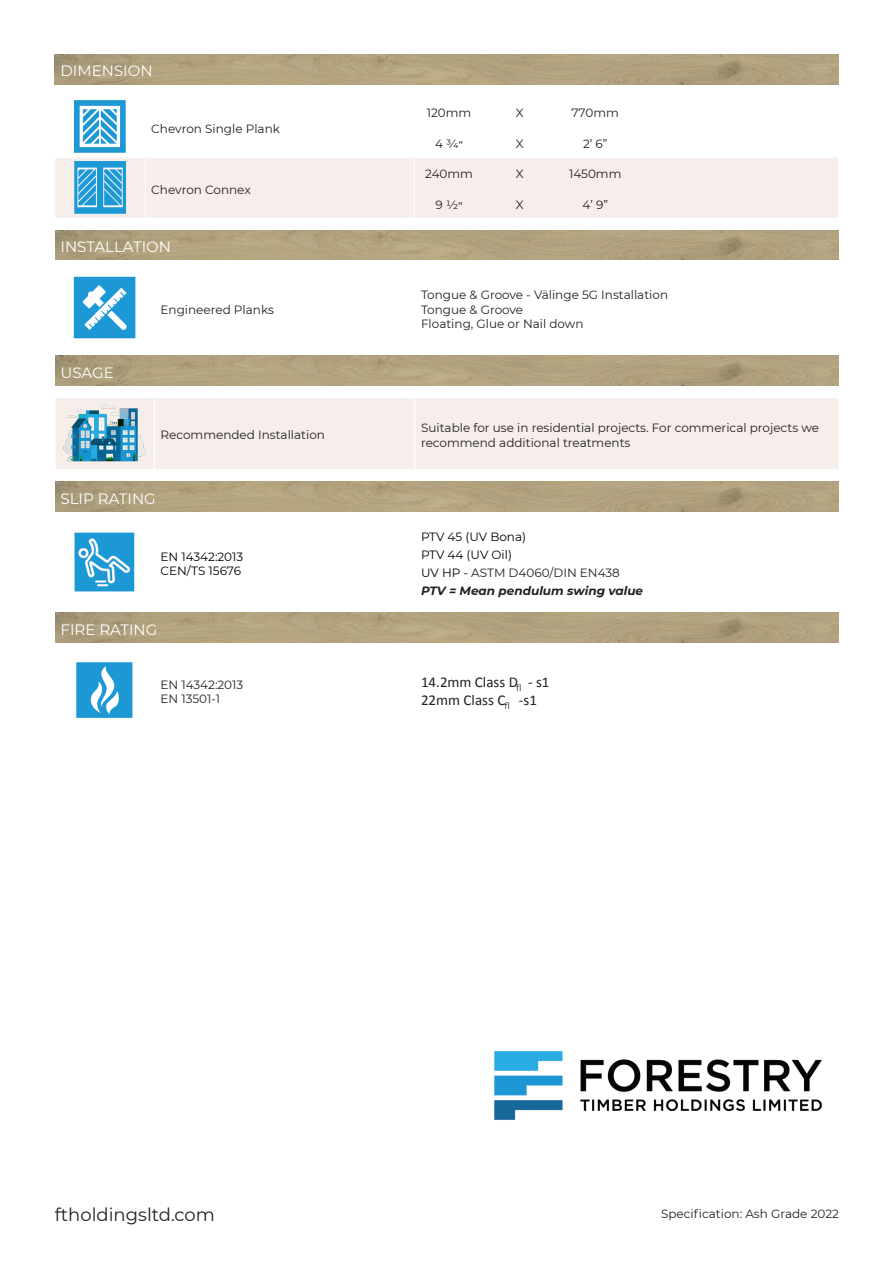
<style>
.page{position:relative;width:893px;height:1263px;background:#fff}
.page>*{position:absolute;margin:0;border:0;box-sizing:border-box;transform-origin:0 0}
.t1{font:18px "Montserrat";color:#231f20}
.Text_on_wood_centre{font:15px "Montserrat";color:#fff}
.t2{font:15px "Calibri";color:#231f20}
.t3{font:12px/14.4px "Montserrat";color:#231f20}
.t4{font:12px "Montserrat";color:#000}
.t5{font:italic 700 12px "Montserrat";color:#231f20}
.t6{font:9px "Montserrat";color:#231f20}
.s1{color:#000}
</style>
<div class="page">
<img style="left:494px;top:1051px;width:328px;height:69px">
<img style="left:55px;top:230px;width:784px;height:30px">
<img style="left:73px;top:276px;width:63px;height:63px">
<div style="left:56px;top:398px;width:783px;height:71px;background:#f6eeea"></div>
<hr style="left:154px;top:398px;width:1px;height:71px;background:#fff">
<hr style="left:415px;top:398px;width:1px;height:71px;background:#fff">
<img style="left:55px;top:356px;width:784px;height:29px">
<img style="left:62px;top:398px;width:85px;height:71px">
<img style="left:55px;top:481px;width:784px;height:30px">
<img style="left:74px;top:532px;width:61px;height:60px">
<div style="left:55px;top:158px;width:783px;height:60px;background:#f6eeea"></div>
<hr style="left:145px;top:158px;width:1px;height:30px;background:#fff">
<hr style="left:145px;top:188px;width:1px;height:30px;background:#fff">
<hr style="left:414px;top:158px;width:1px;height:30px;background:#fff">
<hr style="left:414px;top:188px;width:1px;height:30px;background:#fff">
<img style="left:55px;top:54px;width:783px;height:30px">
<img style="left:74px;top:100px;width:52px;height:53px">
<img style="left:72px;top:160px;width:56px;height:56px">
<img style="left:55px;top:612px;width:784px;height:30px">
<img style="left:76px;top:662px;width:57px;height:56px">
<p class="Text_on_wood_centre" style="left:61px;top:60px;width:94px">DIMENSION</p>
<p class="t3" style="left:151px;top:121px;width:130px">Chevron Single Plank</p>
<p class="t3" style="left:151px;top:182px;width:101px">Chevron Connex</p>
<p class="Text_on_wood_centre" style="left:61px;top:237px;width:112px">INSTALLATION</p>
<p class="Text_on_wood_centre" style="left:61px;top:362px;width:55px">USAGE</p>
<p class="t3" style="left:161px;top:302px;width:115px">Engineered Planks</p>
<p class="t3" style="left:427px;top:105px;width:46px">120mm</p>
<p class="t3" style="left:516px;top:105px;width:9px">X</p>
<p class="t3" style="left:572px;top:105px;width:49px">770mm</p>
<p class="t3" style="left:435px;top:136px;width:29px">4 3/4”</p>
<p class="t3" style="left:516px;top:136px;width:9px">X</p>
<p class="t3" style="left:583px;top:136px;width:26px">2’ 6”</p>
<p class="t3" style="left:425px;top:166px;width:49px">240mm</p>
<p class="t3" style="left:516px;top:166px;width:9px">X</p>
<p class="t3" style="left:569px;top:166px;width:54px">1450mm</p>
<p class="t3" style="left:435px;top:197px;width:29px">9 1/2”</p>
<p class="t3" style="left:516px;top:197px;width:9px">X</p>
<p class="t3" style="left:582px;top:197px;width:27px">4’ 9”</p>
<p class="t3" style="left:421px;top:287px;width:249px">Tongue &amp; Groove - Välinge 5G Installation</p>
<p class="t3" style="left:421px;top:302px;width:104px">Tongue &amp; Groove</p>
<p class="t3" style="left:421px;top:316px;width:164px">Floating, Glue or Nail down</p>
<p class="t3" style="left:161px;top:428px;width:166px">Recommended Installation</p>
<p class="t3" style="left:421px;top:420px;width:399px">Suitable for use in residential projects. For commerical projects we recommend additional treatments</p>
<p class="Text_on_wood_centre" style="left:61px;top:489px;width:97px">SLIP RATING</p>
<p class="t4" style="left:161px;top:548px;width:84px">EN 14342:2013</p>
<p class="t4" style="left:161px;top:562px;width:82px">CEN/TS 15676</p>
<p class="Text_on_wood_centre" style="left:61px;top:619px;width:98px">FIRE RATING</p>
<p class="t3" style="left:161px;top:677px;width:84px">EN 14342:2013</p>
<p class="t3" style="left:161px;top:691px;width:61px">EN 13501-1</p>
<p class="t4" style="left:421px;top:528px;width:107px">PTV 45 (UV Bona)</p>
<p class="t4" style="left:421px;top:546px;width:93px">PTV 44 (UV Oil)</p>
<p class="t3" style="left:421px;top:565px;width:200px"><span class="s1">UV HP -</span> ASTM D4060/DIN EN438</p>
<p class="t5" style="left:421px;top:582px;width:224px">PTV = Mean pendulum swing value</p>
<p class="t2" style="left:421px;top:671px;width:130px">14.2mm Class D - s1</p>
<p class="t2" style="left:421px;top:689px;width:117px">22mm Class C -s1</p>
<p class="t6" style="left:516px;top:682px;width:7px">fl</p>
<p class="t6" style="left:505px;top:700px;width:7px">fl</p>
<h1 class="t1" style="left:55px;top:1202px;width:162px">ftholdingsltd.com</h1>
<p class="t3" style="left:661px;top:1206px;width:179px">Specification: Ash Grade 2022</p>
</div>
